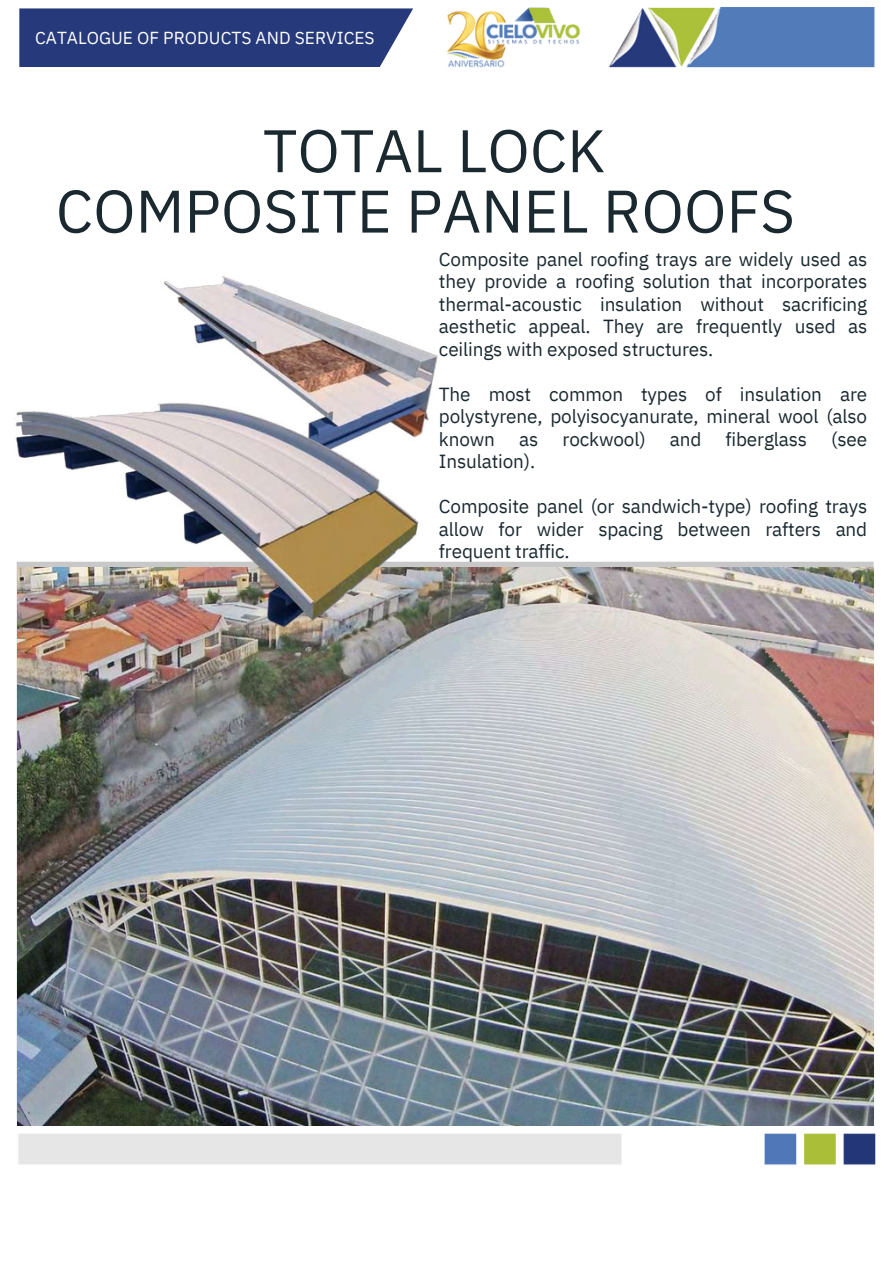
<style>
.page{position:relative;width:894px;height:1264px;background:#fff}
.page>*{position:absolute;margin:0;border:0;box-sizing:border-box;transform-origin:0 0}
.t1{font:60px "IBM Plex Sans";color:#1a2930}
.t2{font:18.9px/22.5px "IBM Plex Sans";letter-spacing:-.01em;color:#1a2930;text-align:justify}
.t3{font:17.4px "IBM Plex Sans";color:#fff}
</style>
<div class="page">
<div style="left:19px;top:8px;width:394px;height:59px;background:#25397b"></div>
<img style="left:446px;top:7px;width:134px;height:61px">
<img style="left:609px;top:7px;width:266px;height:61px">
<img style="left:16px;top:561px;width:860px;height:604px">
<img style="left:18px;top:568px;width:855px;height:557px">
<img style="left:164px;top:276px;width:274px;height:152px">
<img style="left:15px;top:400px;width:408px;height:239px">
<p class="t3" style="left:35px;top:27px;width:341px">CATALOGUE OF PRODUCTS AND SERVICES</p>
<p class="t1" style="left:263px;top:111px;width:343px">TOTAL LOCK</p>
<p class="t1" style="left:56px;top:171px;width:740px">COMPOSITE PANEL ROOFS</p>
<p class="t2" style="left:439px;top:247px;width:429px">Composite panel roofing trays are widely used as they provide a roofing solution that incorporates thermal-acoustic insulation without sacrificing aesthetic appeal. They are frequently used as ceilings with exposed structures.</p>
<p class="t2" style="left:439px;top:382px;width:429px">The most common types of insulation are polystyrene, polyisocyanurate, mineral wool (also known</p>
<p class="t2" style="left:519px;top:427px;width:21px">as</p>
<p class="t2" style="left:562px;top:427px;width:85px">rockwool)</p>
<p class="t2" style="left:669px;top:427px;width:33px">and</p>
<p class="t2" style="left:725px;top:427px;width:83px">fiberglass</p>
<p class="t2" style="left:831px;top:427px;width:37px">(see</p>
<p class="t2" style="left:439px;top:450px;width:98px">Insulation).</p>
<p class="t2" style="left:439px;top:495px;width:429px">Composite panel (or sandwich-type) roofing trays allow for wider spacing between rafters and frequent traffic.</p>
</div>
